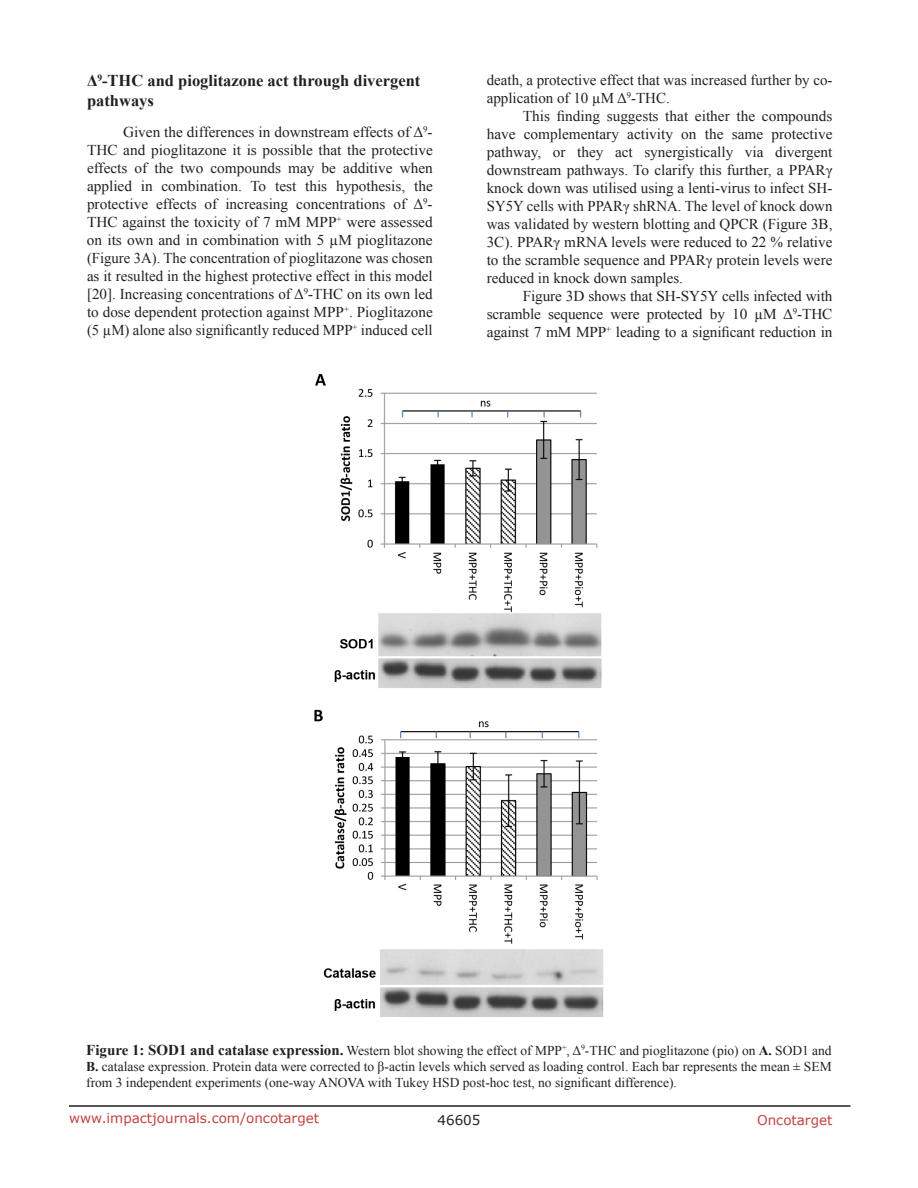
<style>
.page{position:relative;width:918px;height:1188px;background:#fff}
.page>*{position:absolute;margin:0;border:0;box-sizing:border-box;transform-origin:0 0}
.t1{font:700 16.5px/19.8px "Times New Roman";color:#231f20}
.t2{font:15px/18px "Times New Roman";color:#231f20;text-align:justify}
.t3{font:13.5px/16.2px "Times New Roman";color:#231f20;text-align:justify}
.t4{font:13.5px "Verdana";color:#c24141}
.t5{font:13.5px "Verdana";color:#231f20}
.s1{font-weight:700;font-size:15px}
.s2{font-weight:700}
</style>
<div class="page">
<hr style="left:69px;top:1105px;width:781px;height:2px;background:#231f20">
<img style="left:314px;top:374px;width:290px;height:643px">
<p class="t1" style="left:87px;top:70px;width:335px">Δ<sup>9</sup>-THC and pioglitazone act through divergent pathways</p>
<p class="t2" style="left:87px;top:123px;width:347px;text-indent:36px">Given the differences in downstream effects of Δ<sup>9</sup>- THC and pioglitazone it is possible that the protective effects of the two compounds may be additive when applied in combination. To test this hypothesis, the protective effects of increasing concentrations of Δ<sup>9</sup>- THC against the toxicity of 7 mM MPP<sup>+</sup> were assessed on its own and in combination with 5 µM pioglitazone (Figure 3A). The concentration of pioglitazone was chosen as it resulted in the highest protective effect in this model [20]. Increasing concentrations of Δ<sup>9</sup>-THC on its own led to dose dependent protection against MPP<sup>+</sup>. Pioglitazone (5 µM) alone also significantly reduced MPP<sup>+</sup> induced cell</p>
<p class="t2" style="left:487px;top:71px;width:347px">death, a protective effect that was increased further by co&shy;application of 10 µM Δ<sup>9</sup>-THC.</p>
<p class="t2" style="left:487px;top:107px;width:347px;text-indent:36px">This finding suggests that either the compounds have complementary activity on the same protective pathway, or they act synergistically via divergent downstream pathways. To clarify this further, a PPARγ knock down was utilised using a lenti-virus to infect SH-SY5Y cells with PPARγ shRNA. The level of knock down was validated by western blotting and QPCR (Figure 3B, 3C). PPARγ mRNA levels were reduced to 22 % relative to the scramble sequence and PPARγ protein levels were reduced in knock down samples.</p>
<p class="t2" style="left:487px;top:287px;width:347px;text-indent:36px">Figure 3D shows that SH-SY5Y cells infected with scramble sequence were protected by 10 µM Δ<sup>9</sup>-THC against 7 mM MPP<sup>+</sup> leading to a significant reduction in</p>
<p class="t3" style="left:86px;top:1042px;width:747px"><span class="s1">Figure 1: SOD1 and catalase expression.</span> Western blot showing the effect of MPP<sup>+</sup>, Δ<sup>9</sup>-THC and pioglitazone (pio) on <span class="s2">A.</span> SOD1 and <span class="s2">B.</span> catalase expression. Protein data were corrected to β-actin levels which served as loading control. Each bar represents the mean ± SEM from 3 independent experiments (one-way ANOVA with Tukey HSD post-hoc test, no significant difference).</p>
<p class="t4" style="left:69px;top:1109px;width:252px">www.impactjournals.com/oncotarget</p>
<p class="t5" style="left:438px;top:1111px;width:44px">46605</p>
<p class="t4" style="left:757px;top:1111px;width:77px">Oncotarget</p>
</div>
